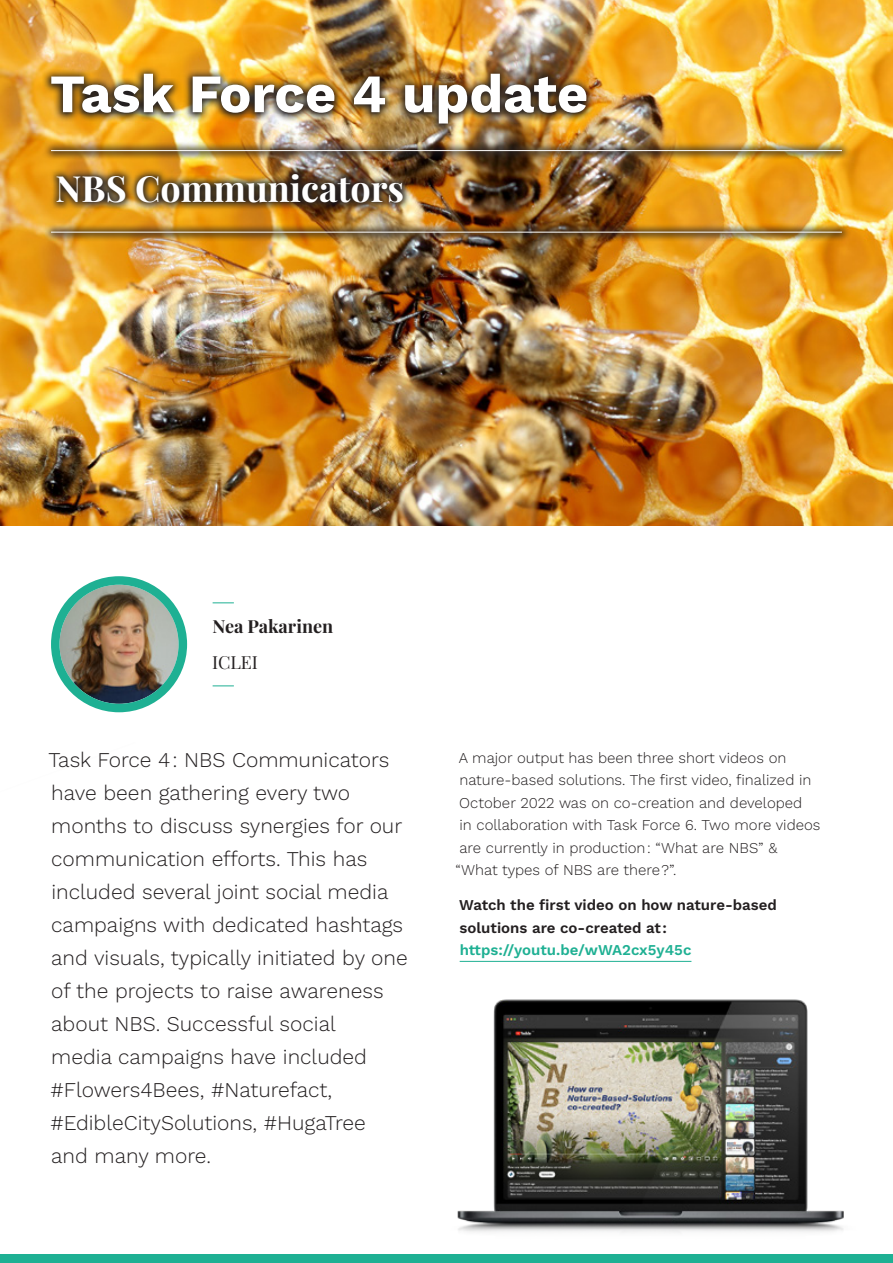
<style>
.page{position:relative;width:893px;height:1263px;background:#fff}
.page>*{position:absolute;margin:0;border:0;box-sizing:border-box;transform-origin:0 0}
.t1{font:700 54px "Work Sans";color:#fff}
.t2{font:700 36px "Playfair Display";color:#fff}
.t3{font:300 21px/33px "Work Sans";color:#231f20}
.t4{font:700 18px "Playfair Display";color:#231f20}
.t5{font:18px "Playfair Display";color:#231f20}
.t6{font:300 15px/22.5px "Work Sans";color:#231f20}
.t7{font:600 15px/22.5px "Work Sans";color:#231f20}
.s1{color:#1eb093}
</style>
<div class="page">
<img style="left:457px;top:960px;width:387px;height:273px">
<img style="left:0;top:0;width:893px;height:525px">
<div style="left:0;top:1254px;width:893px;height:9px;background:#1eb093"></div>
<img style="left:42px;top:141px;width:809px;height:101px">
<hr style="left:51px;top:150px;width:791px;height:1px;background:#fff">
<hr style="left:51px;top:232px;width:791px;height:1px;background:#fff">
<img style="left:42px;top:65px;width:553px;height:68px">
<hr style="left:460px;top:961px;width:231px;height:1px;background:#1eb093">
<svg style="left:213px;top:602px;width:21px;height:1px"></svg>
<svg style="left:213px;top:685px;width:21px;height:1px"></svg>
<div style="left:55px;top:580px;width:128px;height:128px;background:#1eb093;border-radius:50%"></div>
<img style="left:60px;top:585px;width:119px;height:119px;border-radius:60px">
<div style="left:51px;top:576px;width:136px;height:136px;border:9px solid #1eb093;border-radius:50%"></div>
<img style="left:0;top:370px;width:136px;height:343px">
<p class="t1" style="left:50px;top:53px;width:540px">Task Force 4 update</p>
<p class="t2" style="left:56px;top:160px;width:350px">NBS Communicators</p>
<p class="t4" style="left:212px;top:612px;width:122px">Nea Pakarinen</p>
<p class="t5" style="left:212px;top:648px;width:47px">ICLEI</p>
<p class="t3" style="left:48px;top:742px;width:361px">Task Force 4 : NBS Communicators have been gathering every two months to discuss synergies for our communication efforts. This has included several joint social media campaigns with dedicated hashtags and visuals, typically initiated by one of the projects to raise awareness about NBS. Successful social<br>media campaigns have included #Flowers4Bees, #Naturefact, #EdibleCitySolutions, #HugaTree<br>and many more.</p>
<p class="t6" style="left:455px;top:746px;width:366px">A major output has been three short videos on nature-based solutions. The first video, finalized in October 2022 was on co-creation and developed<br>in collaboration with Task Force 6. Two more videos are currently in production : “What are NBS” &amp;<br>“What types of NBS are there ?”.</p>
<p class="t7" style="left:459px;top:893px;width:319px">Watch the first video on how nature-based solutions are co-created at : <span class="s1">https://youtu.be/wWA2cx5y45c</span></p>
</div>
